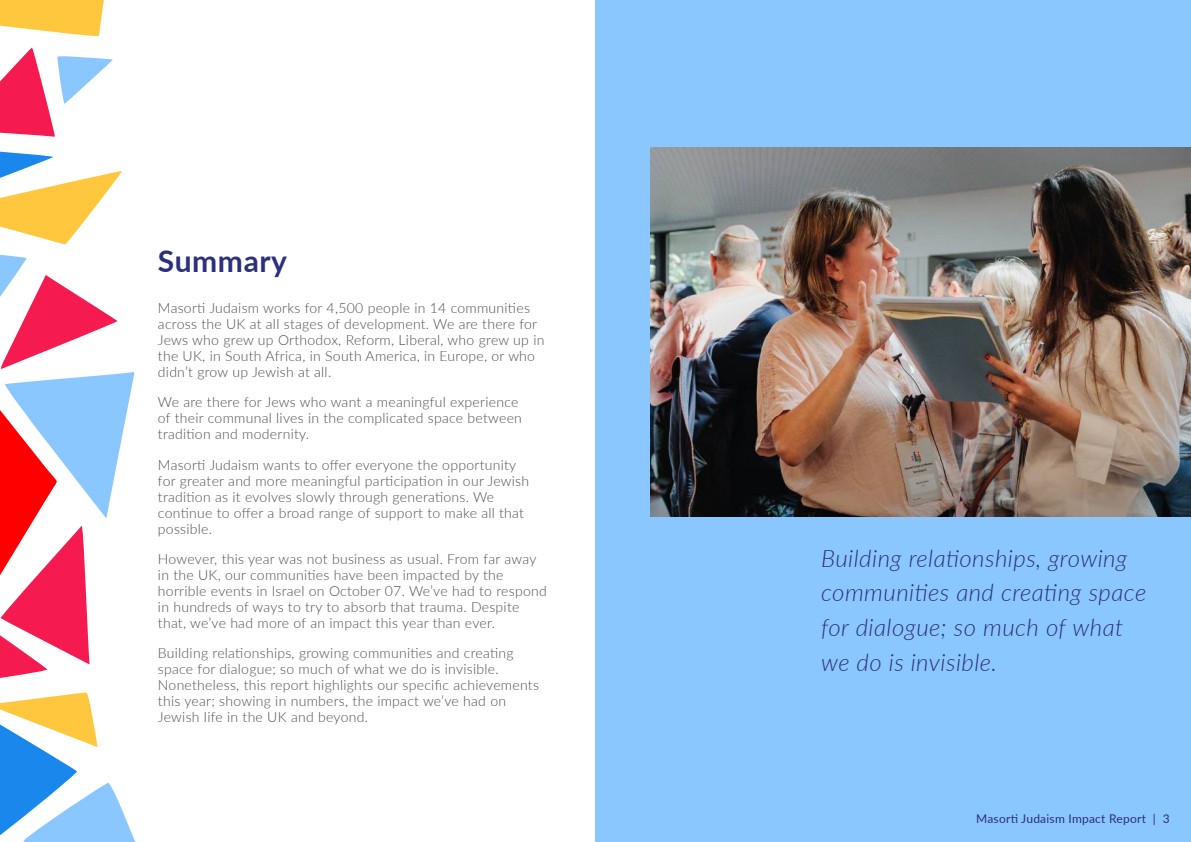
<style>
.page{position:relative;width:1191px;height:842px;background:#fff}
.page>*{position:absolute;margin:0;border:0;box-sizing:border-box;transform-origin:0 0}
.t1{font:700 30px "Lato";letter-spacing:.02em;color:#2c2f7e}
.t2{font:italic 300 24px/34.8px "Lato";letter-spacing:.02em;color:#2c2f7e}
.t3{font:300 14px/16px "Lato";letter-spacing:.02em;color:#4d4d4d}
.t4{font:12px "Lato";letter-spacing:.02em;color:#2c2f7e}
</style>
<div class="page">
<div style="left:595px;top:0;width:596px;height:842px;background:#8ac7ff"></div>
<img style="left:651px;top:147px;width:540px;height:369px">
<svg style="left:0;top:692px;width:135px;height:150px"></svg>
<svg style="left:0;top:151px;width:135px;height:527px"></svg>
<svg style="left:0;top:47px;width:113px;height:90px"></svg>
<svg style="left:0;top:0;width:104px;height:36px"></svg>
<h1 class="t1" style="left:158px;top:238px;width:131px">Summary</h1>
<p class="t3" style="left:158px;top:300px;width:388px">Masorti Judaism works for 4,500 people in 14 communities across the UK at all stages of development. We are there for Jews who grew up Orthodox, Reform, Liberal, who grew up in the UK, in South Africa, in South America, in Europe, or who didn’t grow up Jewish at all.</p>
<p class="t3" style="left:158px;top:394px;width:365px">We are there for Jews who want a meaningful experience of their communal lives in the complicated space between tradition and modernity.</p>
<p class="t3" style="left:158px;top:456px;width:373px">Masorti Judaism wants to offer everyone the opportunity for greater and more meaningful participation in our Jewish tradition as it evolves slowly through generations. We continue to offer a broad range of support to make all that possible.</p>
<p class="t3" style="left:158px;top:550px;width:390px">However, this year was not business as usual. From far away in the UK, our communities have been impacted by the horrible events in Israel on October 07. We’ve had to respond in hundreds of ways to try to absorb that trauma. Despite that, we’ve had more of an impact this year than ever.</p>
<p class="t3" style="left:158px;top:644px;width:382px">Building relationships, growing communities and creating space for dialogue; so much of what we do is invisible.<br>Nonetheless, this report highlights our specific achievements this year; showing in numbers, the impact we’ve had on Jewish life in the UK and beyond.</p>
<h2 class="t2" style="left:821px;top:540px;width:327px">Building relationships, growing communities and creating space for dialogue; so much of what we do is invisible.</h2>
<p class="t4" style="left:976px;top:810px;width:195px">Masorti Judaism Impact Report | 3</p>
</div>
